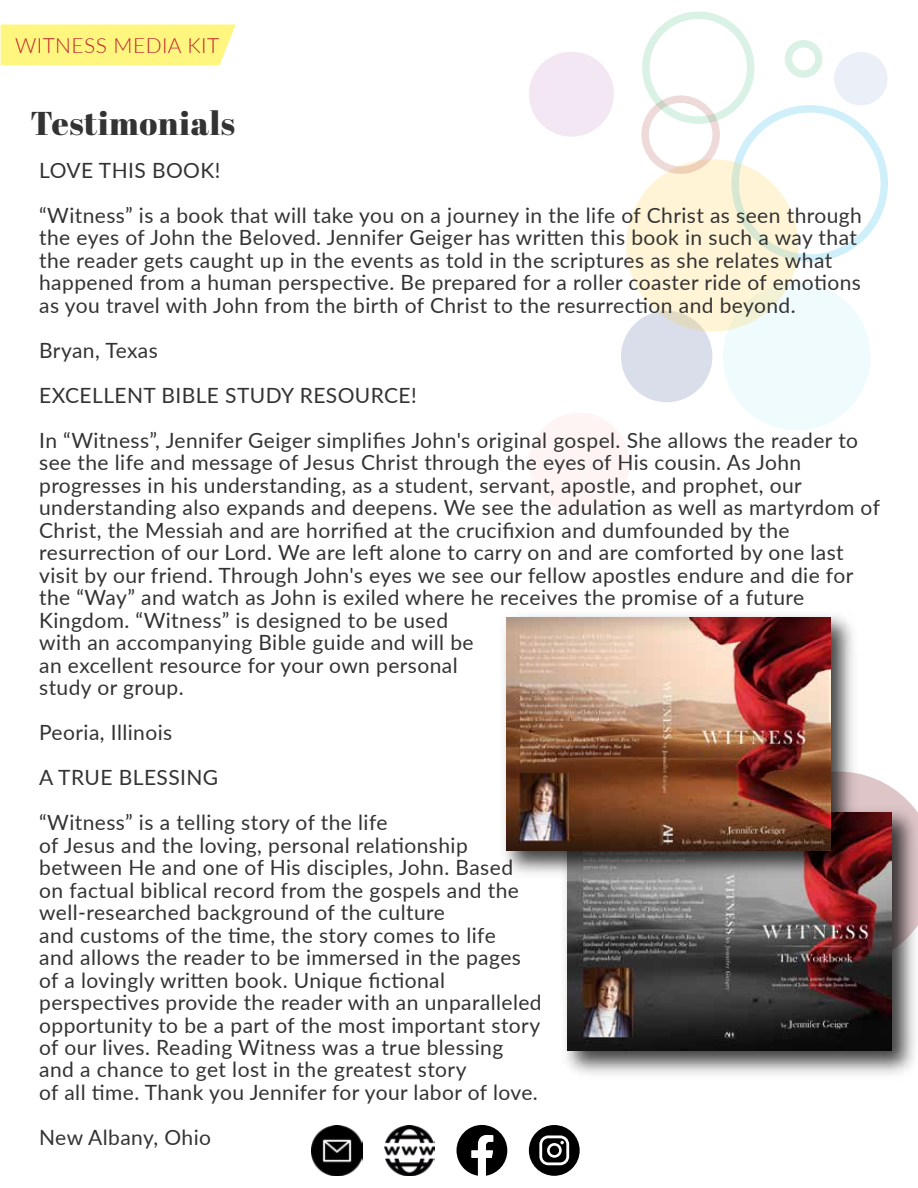
<style>
.page{position:relative;width:918px;height:1188px;background:#fff}
.page>*{position:absolute;margin:0;border:0;box-sizing:border-box;transform-origin:0 0}
.t1{font:33px "Abril Fatface";letter-spacing:.025em;color:#333}
.t2{font:21px/22.5px "Lato";letter-spacing:.02em;color:#333}
.t3{font:300 21px "Lato";letter-spacing:.02em;color:#c1272d}
</style>
<div class="page">
<div style="left:529px;top:413px;width:101px;height:101px;background:#fef4f4;border-radius:50%"></div>
<div style="left:621px;top:311px;width:91px;height:91px;background:#dadeeb;border-radius:50%"></div>
<div style="left:723px;top:283px;width:147px;height:147px;background:#effbfd;border-radius:50%"></div>
<svg style="left:864px;top:775px;width:42px;height:24px"></svg>
<svg style="left:626px;top:159px;width:173px;height:173px;background:#fcf2d4"></svg>
<div style="left:529px;top:52px;width:85px;height:85px;background:#f3e7f3;border-radius:50%"></div>
<svg style="left:641px;top:12px;width:247px;height:250px"></svg>
<div style="left:834px;top:52px;width:54px;height:53px;background:#ebeff8;border-radius:50%"></div>
<div style="left:1px;top:24px;width:235px;height:41px;background:#fff680"></div>
<img style="left:312px;top:1125px;width:51px;height:51px">
<img style="left:384px;top:1125px;width:51px;height:51px">
<svg style="left:457px;top:1125px;width:50px;height:51px"></svg>
<div style="left:529px;top:1125px;width:51px;height:51px;background:#000;border-radius:50%"></div>
<svg style="left:539px;top:1135px;width:30px;height:30px"></svg>
<img style="left:565px;top:799px;width:353px;height:275px">
<img style="left:568px;top:813px;width:324px;height:237px">
<img style="left:504px;top:615px;width:360px;height:270px">
<img style="left:506px;top:617px;width:324px;height:234px">
<p class="t3" style="left:15px;top:32px;width:206px">WITNESS MEDIA KIT</p>
<h1 class="t1" style="left:31px;top:100px;width:206px">Testimonials</h1>
<p class="t2" style="left:39px;top:147px;width:824px;line-height:45px">LOVE THIS BOOK!<br>“Witness” is a book that will take you on a journey in the life of Christ as seen through</p>
<p class="t2" style="left:39px;top:226px;width:823px">the eyes of John the Beloved. Jennifer Geiger has written this book in such a way that the reader gets caught up in the events as told in the scriptures as she relates what happened from a human perspective. Be prepared for a roller coaster ride of emotions as you travel with John from the birth of Christ to the resurrection and beyond.</p>
<p class="t2" style="left:39px;top:327px;width:821px;line-height:45px">Bryan, Texas<br>EXCELLENT BIBLE STUDY RESOURCE!<br>In “Witness”, Jennifer Geiger simplifies John's original gospel. She allows the reader to</p>
<p class="t2" style="left:39px;top:451px;width:842px">see the life and message of Jesus Christ through the eyes of His cousin. As John progresses in his understanding, as a student, servant, apostle, and prophet, our understanding also expands and deepens. We see the adulation as well as martyrdom of Christ, the Messiah and are horrified at the crucifixion and dumfounded by the resurrection of our Lord. We are left alone to carry on and are comforted by one last visit by our friend. Through John's eyes we see our fellow apostles endure and die for the “Way” and watch as John is exiled where he receives the promise of a future Kingdom. “Witness” is designed to be used<br>with an accompanying Bible guide and will be<br>an excellent resource for your own personal<br>study or group.</p>
<p class="t2" style="left:39px;top:709px;width:350px;line-height:45px">Peoria, Illinois<br>A TRUE BLESSING<br>“Witness” is a telling story of the life</p>
<p class="t2" style="left:39px;top:833px;width:504px">of Jesus and the loving, personal relationship between He and one of His disciples, John. Based on factual biblical record from the gospels and the well-researched background of the culture<br>and customs of the time, the story comes to life<br>and allows the reader to be immersed in the pages of a lovingly written book. Unique fictional perspectives provide the reader with an unparalleled opportunity to be a part of the most important story of our lives. Reading Witness was a true blessing and a chance to get lost in the greatest story<br>of all time. Thank you Jennifer for your labor of love.</p>
<p class="t2" style="left:39px;top:1126px;width:173px">New Albany, Ohio</p>
</div>
